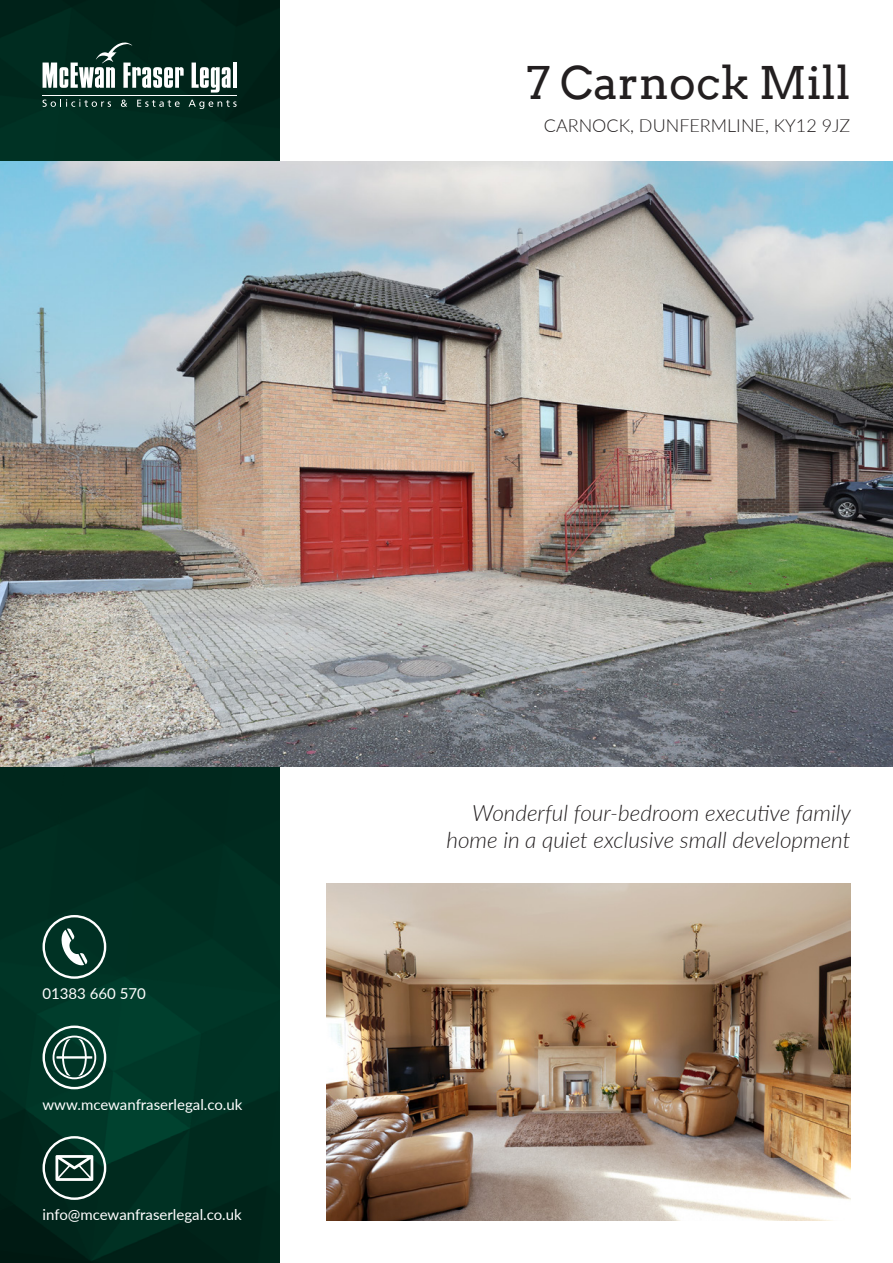
<style>
.page{position:relative;width:893px;height:1263px;background:#fff}
.page>*{position:absolute;margin:0;border:0;box-sizing:border-box;transform-origin:0 0}
.t1{font:45px "Arvo";color:#231f20}
.t2{font:italic 300 22.5px/27px "Lato";color:#231f20;text-align:right}
.t3{font:300 18px "Lato";color:#231f20}
.t4{font:15px "Lato";color:#fff}
</style>
<div class="page">
<img style="left:0;top:0;width:279px;height:1263px">
<img style="left:0;top:162px;width:893px;height:605px">
<svg style="left:43px;top:43px;width:141px;height:45px"></svg>
<svg style="left:192px;top:63px;width:39px;height:30px"></svg>
<hr style="left:233px;top:63px;width:4px;height:25px;background:#fff">
<hr style="left:43px;top:95px;width:194px;height:1px;background:#fff">
<svg style="left:43px;top:99px;width:68px;height:8px"></svg>
<svg style="left:121px;top:100px;width:6px;height:7px"></svg>
<svg style="left:137px;top:100px;width:43px;height:7px"></svg>
<svg style="left:189px;top:100px;width:48px;height:9px"></svg>
<img style="left:326px;top:883px;width:524px;height:337px">
<svg style="left:43px;top:915px;width:63px;height:64px;background:#335a4f"></svg>
<svg style="left:43px;top:1025px;width:63px;height:64px;background:#3a6559"></svg>
<svg style="left:43px;top:1136px;width:63px;height:64px;background:#3a5b52"></svg>
<h1 class="t1" style="left:527px;top:55px;width:325px">7 Carnock Mill</h1>
<p class="t3" style="left:544px;top:113px;width:308px">CARNOCK, DUNFERMLINE, KY12 9JZ</p>
<p class="t4" style="left:43px;top:983px;width:105px">01383 660 570</p>
<p class="t4" style="left:43px;top:1094px;width:201px">www.mcewanfraserlegal.co.uk</p>
<p class="t4" style="left:43px;top:1204px;width:201px">info@mcewanfraserlegal.co.uk</p>
<p class="t2" style="left:446px;top:798px;width:406px">Wonderful four-bedroom executive family home in a quiet exclusive small development</p>
</div>
